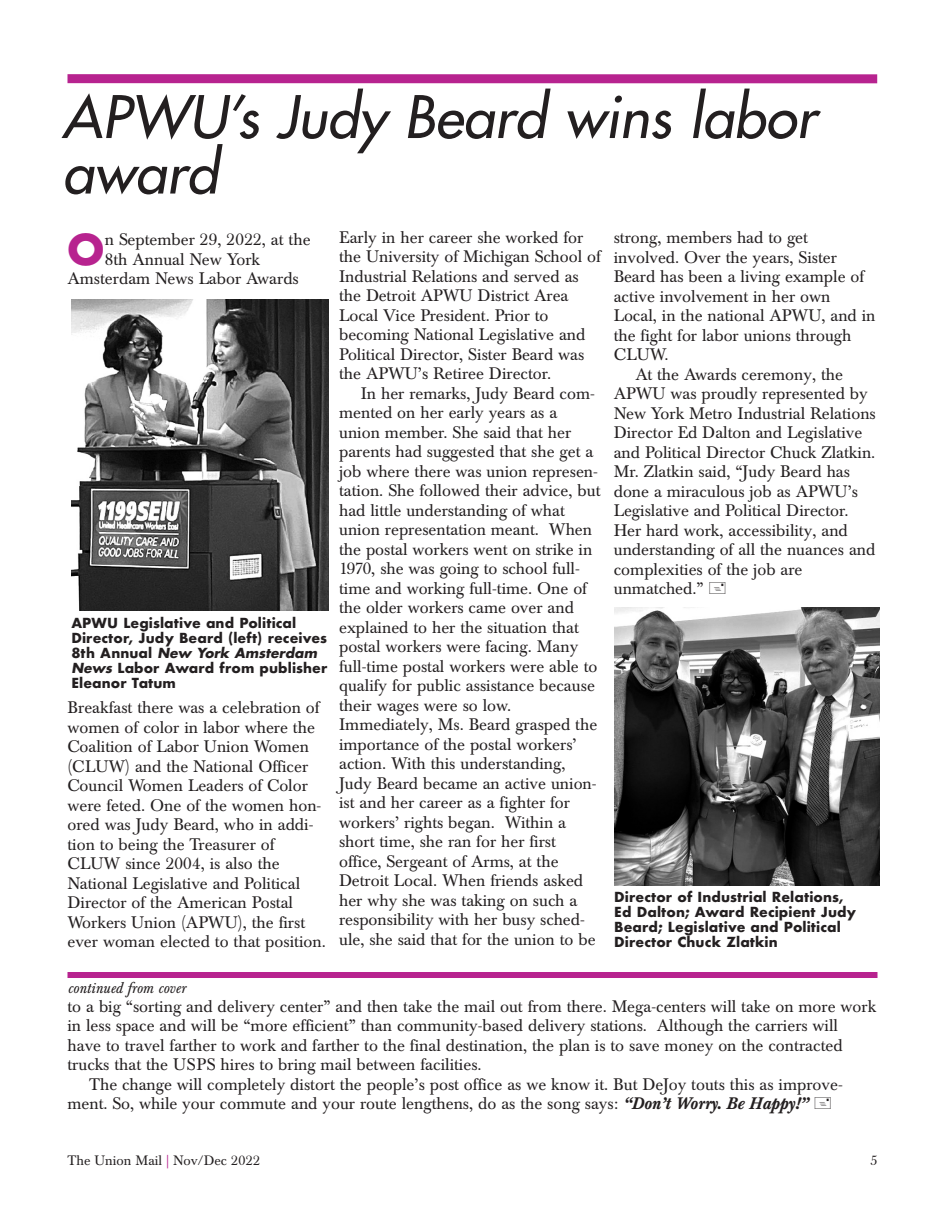
<style>
.page{position:relative;width:945px;height:1215px;background:#fff}
.page>*{position:absolute;margin:0;border:0;box-sizing:border-box;transform-origin:0 0}
.t1{font:italic 57px/55.5px "Futura";color:#231f20}
.t2{font:700 41.25px "Futura";color:#b7238f}
.t3{font:16.5px/19.5px "Baskerville BE";color:#231f20}
.t4{font:italic 15px "Baskerville BE";color:#231f20}
.t5{font:700 13.5px/15px "Futura";letter-spacing:.005em;color:#231f20}
.t6{font:13.5px "Baskerville BE";color:#231f20}
.s1{font-style:italic}
.s2{font-weight:500;font-style:italic}
.s3{color:#b7238f}
</style>
<div class="page">
<div style="left:68px;top:74px;width:809px;height:9px;background:#b7238f"></div>
<img style="left:615px;top:608px;width:265px;height:277px">
<img style="left:71px;top:300px;width:257px;height:311px">
<div style="left:68px;top:972px;width:810px;height:6px;background:#b7238f"></div>
<h1 class="t1" style="left:62px;top:93px;width:756px">APWU’s Judy Beard wins labor award</h1>
<h2 class="t2" style="left:67px;top:220px;width:40px">O</h2>
<p class="t3" style="left:105px;top:232px;width:207px">n September 29, 2022, at the</p>
<p class="t3" style="left:105px;top:251px;width:157px">8th Annual New York</p>
<p class="t3" style="left:68px;top:271px;width:233px">Amsterdam News Labor Awards</p>
<p class="t5" style="left:71px;top:616px;width:258px">APWU Legislative and Political<br>Director, Judy Beard (left) receives<br>8th Annual <span class="s1">New York Amsterdam<br>News</span> Labor Award from publisher<br>Eleanor Tatum</p>
<p class="t3" style="left:67px;top:700px;width:260px">Breakfast there was a celebration of women of color in labor where the<br>Coalition of Labor Union Women (CLUW) and the National Officer<br>Council Women Leaders of Color were feted. One of the women hon&shy;ored was Judy Beard, who in addi&shy;tion to being the Treasurer of<br>CLUW since 2004, is also the<br>National Legislative and Political<br>Director of the American Postal<br>Workers Union (APWU), the first ever woman elected to that position.</p>
<p class="t3" style="left:339px;top:229px;width:263px">Early in her career she worked for the University of Michigan School of Industrial Relations and served as the Detroit APWU District Area Local Vice President. Prior to becoming National Legislative and Political Director, Sister Beard was the APWU’s Retiree Director.</p>
<p class="t3" style="left:339px;top:385px;width:263px;text-indent:22px">In her remarks, Judy Beard com&shy;mented on her early years as a union member. She said that her parents had suggested that she get a job where there was union represen&shy;tation. She followed their advice, but had little understanding of what union representation meant. When the postal workers went on strike in 1970, she was going to school full&shy;time and working full-time. One of the older workers came over and explained to her the situation that postal workers were facing. Many full-time postal workers were able to qualify for public assistance because their wages were so low.<br>Immediately, Ms. Beard grasped the importance of the postal workers’ action. With this understanding, Judy Beard became an active union&shy;ist and her career as a fighter for workers’ rights began. Within a short time, she ran for her first office, Sergeant of Arms, at the Detroit Local. When friends asked her why she was taking on such a responsibility with her busy sched&shy;ule, she said that for the union to be</p>
<p class="t3" style="left:614px;top:230px;width:196px">strong, members had to get</p>
<p class="t3" style="left:614px;top:249px;width:225px">involved. Over the years, Sister</p>
<p class="t3" style="left:614px;top:269px;width:252px">Beard has been a living example of</p>
<p class="t3" style="left:614px;top:288px;width:218px">active involvement in her own</p>
<p class="t3" style="left:614px;top:308px;width:263px">Local, in the national APWU, and in</p>
<p class="t3" style="left:614px;top:327px;width:239px">the fight for labor unions through</p>
<p class="t3" style="left:614px;top:347px;width:57px">CLUW.</p>
<p class="t3" style="left:635px;top:366px;width:209px">At the Awards ceremony, the</p>
<p class="t3" style="left:614px;top:386px;width:256px">APWU was proudly represented by</p>
<p class="t3" style="left:614px;top:405px;width:264px">New York Metro Industrial Relations</p>
<p class="t3" style="left:614px;top:425px;width:250px">Director Ed Dalton and Legislative</p>
<p class="t3" style="left:614px;top:444px;width:263px">and Political Director Chuck Zlatkin.</p>
<p class="t3" style="left:614px;top:464px;width:238px">Mr. Zlatkin said, “Judy Beard has</p>
<p class="t3" style="left:614px;top:483px;width:246px">done a miraculous job as APWU’s</p>
<p class="t3" style="left:614px;top:503px;width:236px">Legislative and Political Director.</p>
<p class="t3" style="left:614px;top:522px;width:236px">Her hard work, accessibility, and</p>
<p class="t3" style="left:614px;top:542px;width:263px">understanding of all the nuances and</p>
<p class="t3" style="left:614px;top:561px;width:190px">complexities of the job are</p>
<p class="t3" style="left:614px;top:581px;width:92px">unmatched.”</p>
<p class="t5" style="left:614px;top:889px;width:243px">Director of Industrial Relations,<br>Ed Dalton; Award Recipient Judy<br>Beard; Legislative and Political<br>Director Chuck Zlatkin</p>
<p class="t4" style="left:68px;top:983px;width:120px">continued from cover</p>
<p class="t3" style="left:68px;top:998px;width:810px">to a big “sorting and delivery center” and then take the mail out from there. Mega-centers will take on more work</p>
<p class="t3" style="left:67px;top:1018px;width:772px">in less space and will be “more efficient” than community-based delivery stations. Although the carriers will</p>
<p class="t3" style="left:67px;top:1037px;width:777px">have to travel farther to work and farther to the final destination, the plan is to save money on the contracted</p>
<p class="t3" style="left:67px;top:1057px;width:416px">trucks that the USPS hires to bring mail between facilities.</p>
<p class="t3" style="left:89px;top:1076px;width:755px">The change will completely distort the people’s post office as we know it. But DeJoy touts this as improve-</p>
<p class="t3" style="left:67px;top:1096px;width:742px">ment. So, while your commute and your route lengthens, do as the song says: <span class="s2">“Don’t Worry. Be Happy!”</span></p>
<p class="t6" style="left:68px;top:1155px;width:194px">The Union Mail <span class="s3">|</span> Nov/Dec 2022</p>
<p class="t6" style="left:870px;top:1156px;width:9px">5</p>
</div>
